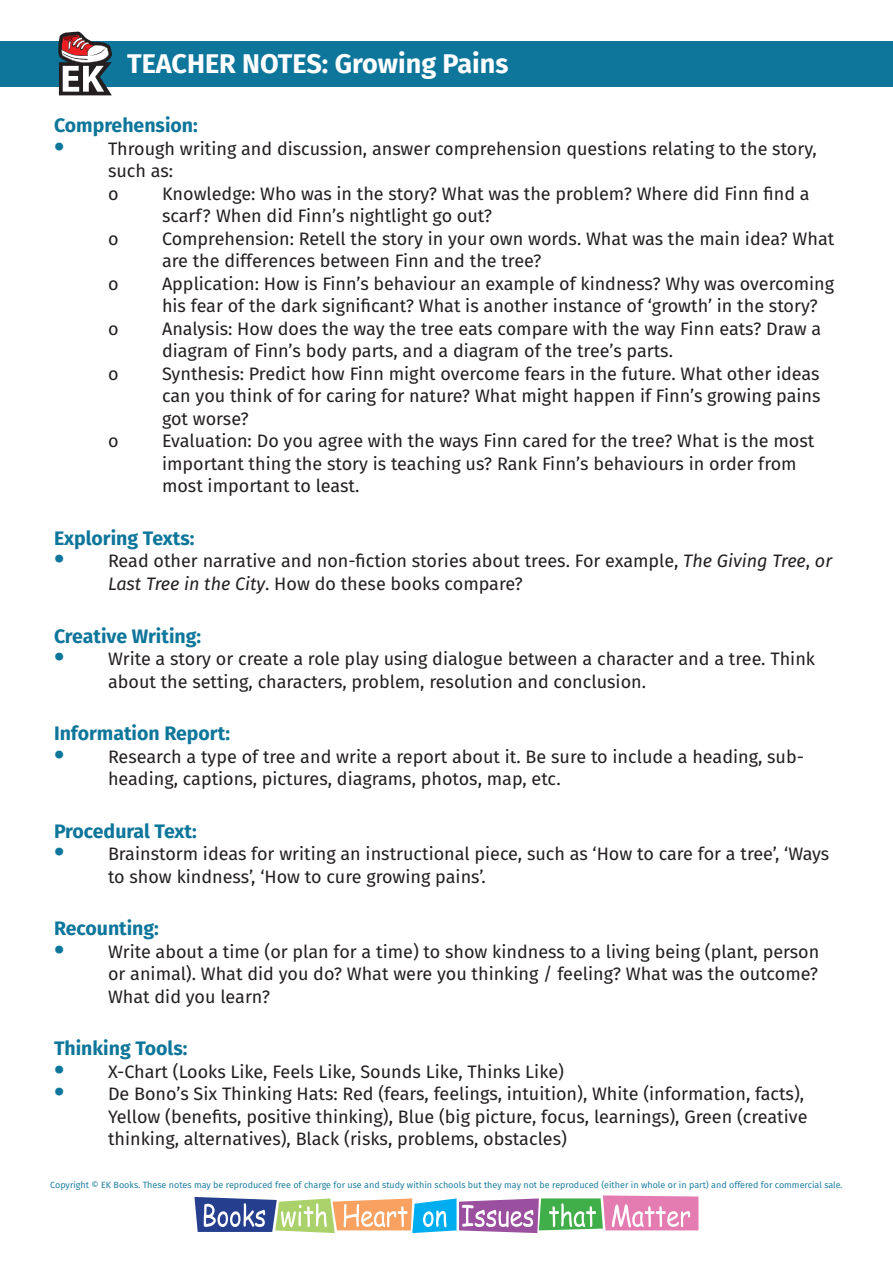
<style>
.page{position:relative;width:893px;height:1263px;background:#fff}
.page>*{position:absolute;margin:0;border:0;box-sizing:border-box;transform-origin:0 0}
.t1{font:700 27px "Fira Sans";color:#fff}
.t2{font:700 19.5px "Fira Sans";color:#0e769b}
.t3{font:18px/22.5px "Fira Sans";color:#231f20}
.t4{font:9px "Fira Sans";color:#0e769b}
.s1{font-family:"Montserrat";font-weight:900;font-size:24px;color:#0e769b}
.s2{font-style:italic}
</style>
<div class="page">
<svg style="left:194px;top:1195px;width:504px;height:38px"></svg>
<div style="left:0;top:41px;width:893px;height:45px;background:#0e769b"></div>
<svg style="left:58px;top:32px;width:54px;height:63px"></svg>
<h1 class="t1" style="left:127px;top:41px;width:383px">TEACHER NOTES: Growing Pains</h1>
<p class="t2" style="left:54px;top:109px;width:145px">Comprehension:</p>
<p class="t3" style="left:108px;top:137px;width:710px;text-indent:-54px"><span class="s1">•</span> Through writing and discussion, answer comprehension questions relating to the story, such as:<br>o</p>
<p class="t3" style="left:162px;top:182px;width:649px">Knowledge: Who was in the story? What was the problem? Where did Finn find a scarf? When did Finn’s nightlight go out?</p>
<p class="t3" style="left:108px;top:227px;width:12px">o</p>
<p class="t3" style="left:162px;top:227px;width:674px">Comprehension: Retell the story in your own words. What was the main idea? What are the differences between Finn and the tree?</p>
<p class="t3" style="left:108px;top:272px;width:12px">o</p>
<p class="t3" style="left:162px;top:272px;width:674px">Application: How is Finn’s behaviour an example of kindness? Why was overcoming his fear of the dark significant? What is another instance of ‘growth’ in the story?</p>
<p class="t3" style="left:108px;top:317px;width:12px">o</p>
<p class="t3" style="left:162px;top:317px;width:661px">Analysis: How does the way the tree eats compare with the way Finn eats? Draw a diagram of Finn’s body parts, and a diagram of the tree’s parts.</p>
<p class="t3" style="left:108px;top:362px;width:12px">o</p>
<p class="t3" style="left:162px;top:362px;width:660px;text-align:justify">Synthesis: Predict how Finn might overcome fears in the future. What other ideas can you think of for caring for nature? What might happen if Finn’s growing pains got worse?</p>
<p class="t3" style="left:108px;top:429px;width:12px">o</p>
<p class="t3" style="left:162px;top:429px;width:654px">Evaluation: Do you agree with the ways Finn cared for the tree? What is the most important thing the story is teaching us? Rank Finn’s behaviours in order from most important to least.</p>
<p class="t2" style="left:54px;top:522px;width:142px">Exploring Texts:</p>
<p class="t3" style="left:108px;top:549px;width:726px;text-indent:-54px"><span class="s1">•</span> Read other narrative and non-fiction stories about trees. For example, <span class="s2">The Giving Tree</span>, <span class="s2">or<br>Last Tree in the City</span>. How do these books compare?</p>
<p class="t2" style="left:54px;top:619px;width:149px">Creative Writing:</p>
<p class="t3" style="left:108px;top:647px;width:709px;text-indent:-54px"><span class="s1">•</span> Write a story or create a role play using dialogue between a character and a tree. Think about the setting, characters, problem, resolution and conclusion.</p>
<p class="t2" style="left:54px;top:717px;width:178px">Information Report:</p>
<p class="t3" style="left:108px;top:744px;width:697px;text-indent:-54px"><span class="s1">•</span> Research a type of tree and write a report about it. Be sure to include a heading, sub&shy;heading, captions, pictures, diagrams, photos, map, etc.</p>
<p class="t2" style="left:54px;top:814px;width:144px">Procedural Text:</p>
<p class="t3" style="left:108px;top:842px;width:723px;text-indent:-54px"><span class="s1">•</span> Brainstorm ideas for writing an instructional piece, such as ‘How to care for a tree’, ‘Ways to show kindness’, ‘How to cure growing pains’.</p>
<p class="t2" style="left:54px;top:912px;width:106px">Recounting:</p>
<p class="t3" style="left:108px;top:939px;width:713px;text-align:justify;text-indent:-54px"><span class="s1">•</span> Write about a time (or plan for a time) to show kindness to a living being (plant, person or animal). What did you do? What were you thinking / feeling? What was the outcome?<br>What did you learn?</p>
<p class="t2" style="left:54px;top:1032px;width:135px">Thinking Tools:</p>
<p class="t3" style="left:54px;top:1059px;width:512px"><span class="s1">•</span> X-Chart (Looks Like, Feels Like, Sounds Like, Thinks Like)</p>
<p class="t3" style="left:108px;top:1082px;width:701px;text-indent:-54px"><span class="s1">•</span> De Bono’s Six Thinking Hats: Red (fears, feelings, intuition), White (information, facts),<br>Yellow (benefits, positive thinking), Blue (big picture, focus, learnings), Green (creative thinking, alternatives), Black (risks, problems, obstacles)</p>
<p class="t4" style="left:50px;top:1178px;width:794px">Copyright © EK Books. These notes may be reproduced free of charge for use and study within schools but they may not be reproduced (either in whole or in part) and offered for commercial sale.</p>
</div>
